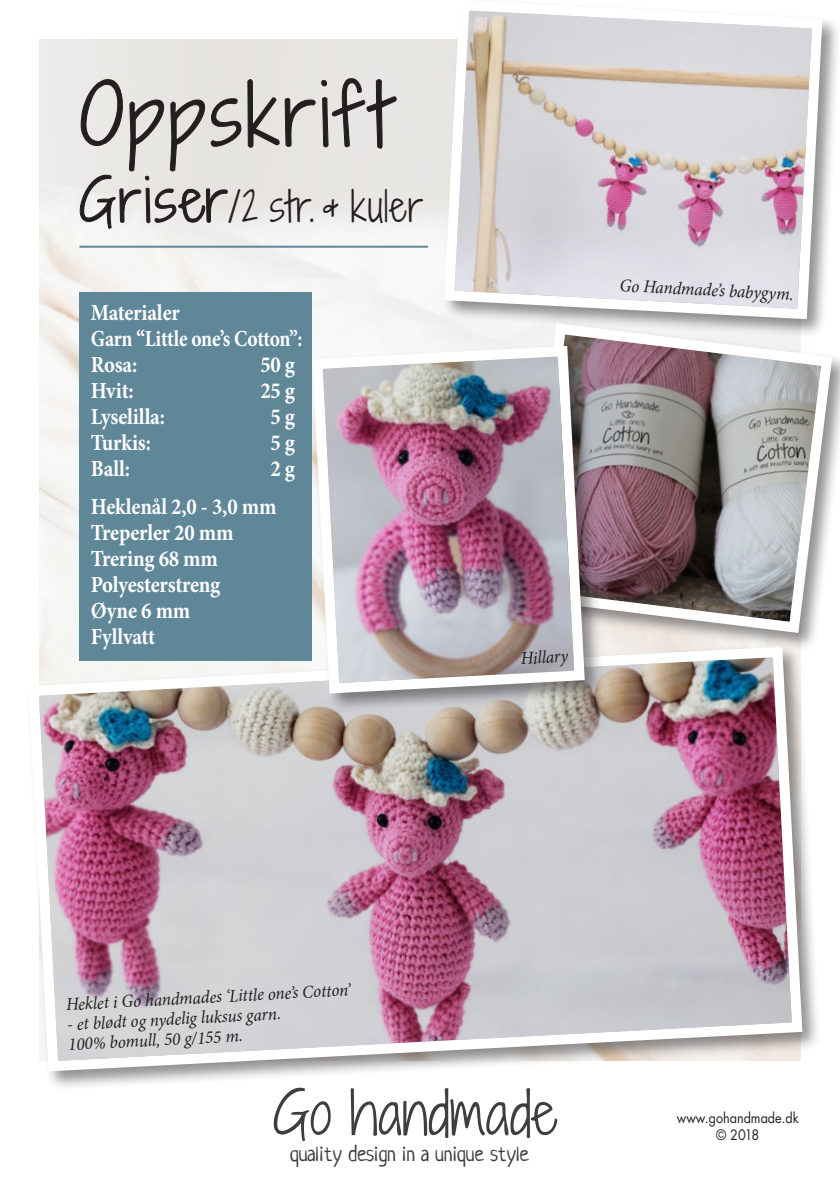
<style>
.page{position:relative;width:840px;height:1191px;background:#fff}
.page>*{position:absolute;margin:0;border:0;box-sizing:border-box;transform-origin:0 0}
.t1{font:300 80px "Shadows Into";letter-spacing:.05em;color:#231f20}
.t2{font:300 56.6px "Shadows Into";color:#3e3e3f}
.t3{font:300 40px "Shadows Into";letter-spacing:.025em;color:#231f20;scale:.95 1}
.t4{font:700 23px/26px "Minion Pro";letter-spacing:-.01em;color:#fff;scale:.9 1}
.t5{font:21.6px "Neucha";color:#3e3e3f}
.t6{font:italic 18px/20px "Minion Pro";color:#231f20;scale:.95 1}
.t7{font:14px "Futura Std";color:#231f20;scale:.9 1}
.s1{font-size:56px}
</style>
<div class="page">
<img style="left:40px;top:40px;width:476px;height:601px">
<hr style="left:79px;top:246px;width:348px;height:2px;background:#5f8798">
<div style="left:25px;top:644px;width:796px;height:446px;background:#231f20;opacity:.5"></div>
<img style="left:25px;top:641px;width:782px;height:435px">
<div style="left:441px;top:0;width:398px;height:339px;background:#231f20;opacity:.5"></div>
<svg style="left:438px;top:0;width:389px;height:324px;background:#dbd4d7"></svg>
<div style="left:519px;top:321px;width:320px;height:331px;background:#231f20;opacity:.5"></div>
<svg style="left:516px;top:318px;width:321px;height:320px"></svg>
<div style="left:309px;top:343px;width:295px;height:370px;background:#231f20;opacity:.5"></div>
<img style="left:307px;top:341px;width:282px;height:357px">
<svg style="left:247px;top:79px;width:68px;height:69px;background:#d4d2ce"></svg>
<svg style="left:321px;top:78px;width:75px;height:93px;background:#d7d6d3"></svg>
<svg style="left:80px;top:79px;width:161px;height:150px;background:#d7d6d2"></svg>
<div style="left:79px;top:292px;width:233px;height:368px;background:#5f8798"></div>
<h1 class="t1" style="left:79px;top:57px;width:311px">Oppskrift</h1>
<h3 class="t3" style="left:79px;top:177px;width:363px"><span class="s1">Griser</span>/2 str. &amp; kuler</h3>
<p class="t4" style="left:91px;top:299px;width:236px">Materialer<br>Garn “Little one’s Cotton”:<br>Rosa:</p>
<p class="t4" style="left:260px;top:351px;width:40px">50 g</p>
<p class="t4" style="left:91px;top:377px;width:49px">Hvit:</p>
<p class="t4" style="left:260px;top:377px;width:40px">25 g</p>
<p class="t4" style="left:91px;top:403px;width:84px">Lyselilla:</p>
<p class="t4" style="left:270px;top:403px;width:29px">5 g</p>
<p class="t4" style="left:91px;top:429px;width:68px">Turkis:</p>
<p class="t4" style="left:270px;top:429px;width:29px">5 g</p>
<p class="t4" style="left:91px;top:455px;width:45px">Ball:</p>
<p class="t4" style="left:91px;top:450px;width:228px;line-height:37.4px;text-indent:179px">2 g<br>Heklenål 2,0 - 3,0 mm</p>
<p class="t4" style="left:91px;top:519px;width:160px">Treperler 20 mm<br>Trering 68 mm<br>Polyesterstreng<br>Øyne 6 mm<br>Fyllvatt</p>
<p class="t6" style="left:620px;top:275px;width:185px;rotate:3deg">Go Handmade’s babygym.</p>
<p class="t6" style="left:520px;top:648px;width:51px;rotate:-3deg">Hillary</p>
<p class="t6" style="left:66px;top:994px;width:301px;rotate:-3deg">Heklet i Go handmades ‘Little one’s Cotton’</p>
<p class="t6" style="left:67px;top:1014px;width:227px;rotate:-3deg">- et blødt og nydelig luksus garn.<br>100% bomull, 50 g/155 m.</p>
<h2 class="t2" style="left:273px;top:1071px;width:286px">Go handmade</h2>
<p class="t5" style="left:290px;top:1140px;width:240px">quality design in a unique style</p>
<p class="t7" style="left:676px;top:1109px;width:137px">www.gohandmade.dk</p>
<p class="t7" style="left:715px;top:1125px;width:49px">© 2018</p>
</div>
